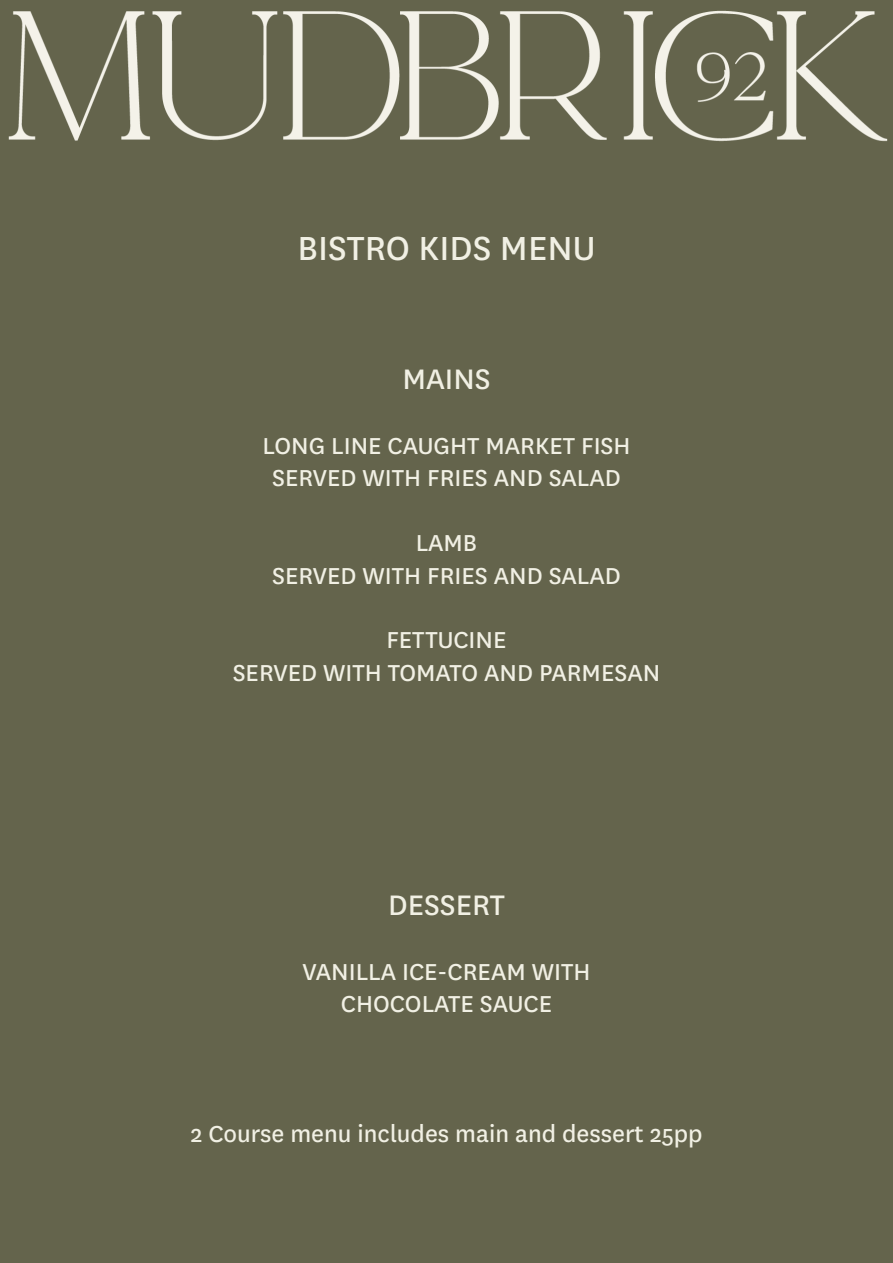
<style>
.page{position:relative;width:893px;height:1263px;background:#64644c}
.page>*{position:absolute;margin:0;border:0;box-sizing:border-box;transform-origin:0 0}
.t1{font:39px "National Regular Test";color:#f1f0e4}
.t2{font:33px "National Regular Test";color:#f1f0e4}
.t3{font:27px "National Regular Test";color:#f1f0e4}
</style>
<div class="page">
<img style="left:8px;top:10px;width:880px;height:132px">
<p class="t1" style="left:298px;top:222px;width:299px">BISTRO KIDS MENU</p>
<p class="t2" style="left:402px;top:357px;width:90px">MAINS</p>
<p class="t3" style="left:262px;top:428px;width:370px">LONG LINE CAUGHT MARKET FISH</p>
<p class="t3" style="left:272px;top:460px;width:350px">SERVED WITH FRIES AND SALAD</p>
<p class="t3" style="left:416px;top:525px;width:63px">LAMB</p>
<p class="t3" style="left:272px;top:557px;width:350px">SERVED WITH FRIES AND SALAD</p>
<p class="t3" style="left:386px;top:622px;width:122px">FETTUCINE</p>
<p class="t3" style="left:233px;top:655px;width:429px">SERVED WITH TOMATO AND PARMESAN</p>
<p class="t2" style="left:388px;top:883px;width:118px">DESSERT</p>
<p class="t3" style="left:303px;top:953px;width:289px">VANILLA ICE-CREAM WITH</p>
<p class="t3" style="left:341px;top:986px;width:213px">CHOCOLATE SAUCE</p>
<p class="t3" style="left:190px;top:1115px;width:514px">2 Course menu includes main and dessert 25pp</p>
</div>
